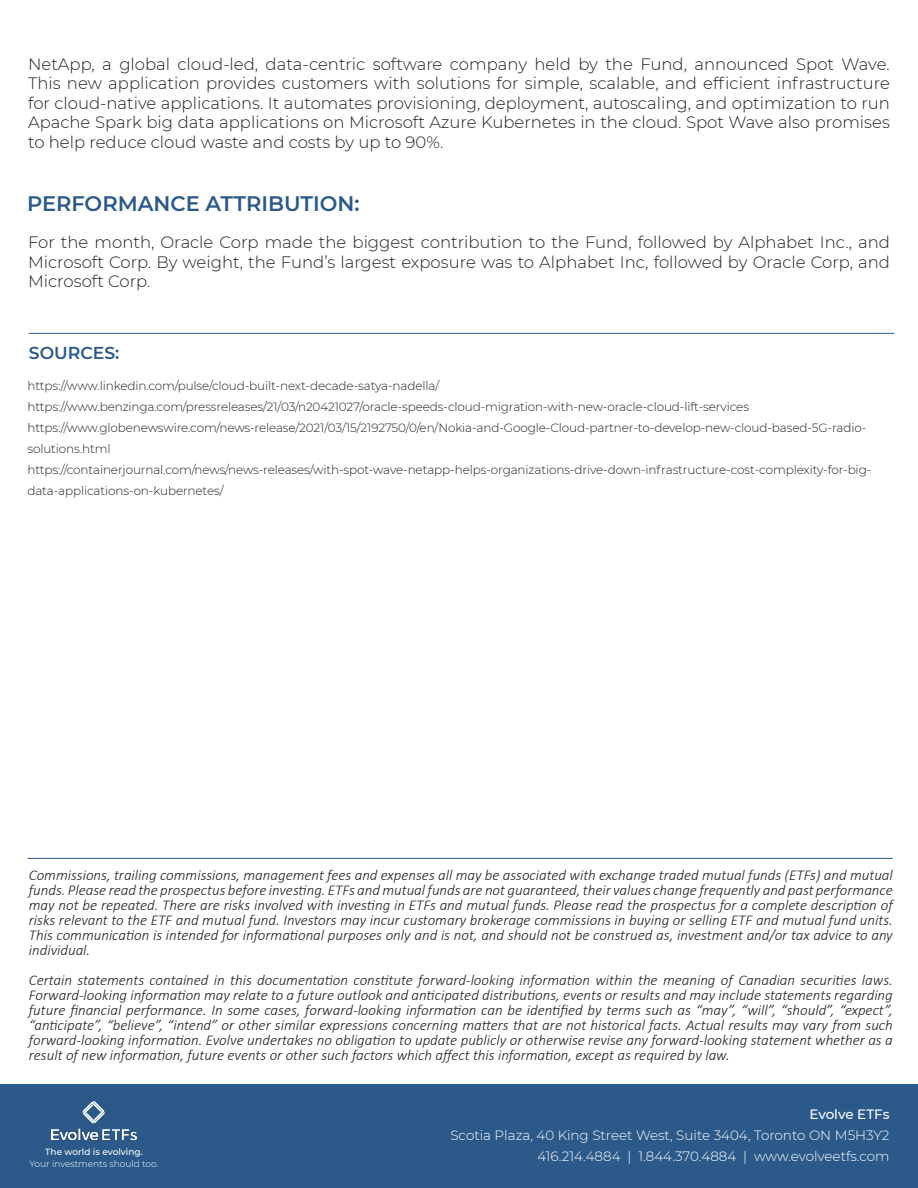
<style>
.page{position:relative;width:918px;height:1188px;background:#fff}
.page>*{position:absolute;margin:0;border:0;box-sizing:border-box;transform-origin:0 0}
.t1{font:600 21px "Montserrat";color:#2b598a}
.t2{font:600 17.25px "Montserrat";color:#2b598a}
.t3{font:300 16.5px/19.5px "Montserrat";color:#231f20;text-align:justify}
.t4{font:italic 300 15px/15px "Calibri";color:#231f20;text-align:justify}
.t5{font:300 13.5px/21px "Montserrat";color:#fff;text-align:right}
.t6{font:500 13.5px "Montserrat";letter-spacing:-.005em;color:#fff}
.t7{font:300 12px/21px "Montserrat";letter-spacing:-.01em;color:#231f20}
.t8{font:300 9px "Montserrat";color:#fff}
.t9{font:500 9px "Montserrat";color:#fff}
</style>
<div class="page">
<div style="left:0;top:1084px;width:918px;height:104px;background:#2b598a"></div>
<hr style="left:29px;top:333px;width:865px;height:1px;background:#2b598a">
<hr style="left:27px;top:858px;width:866px;height:1px;background:#2b598a">
<img style="left:52px;top:1102px;width:84px;height:38px">
<p class="t3" style="left:28px;top:54px;width:863px">NetApp, a global cloud-led, data-centric software company held by the Fund, announced Spot Wave.<br>This new application provides customers with solutions for simple, scalable, and efficient infrastructure for cloud-native applications. It automates provisioning, deployment, autoscaling, and optimization to run Apache Spark big data applications on Microsoft Azure Kubernetes in the cloud. Spot Wave also promises to help reduce cloud waste and costs by up to 90%.</p>
<p class="t1" style="left:27px;top:188px;width:334px">PERFORMANCE ATTRIBUTION:</p>
<p class="t3" style="left:28px;top:232px;width:863px">For the month, Oracle Corp made the biggest contribution to the Fund, followed by Alphabet Inc., and Microsoft Corp. By weight, the Fund’s largest exposure was to Alphabet Inc, followed by Oracle Corp, and Microsoft Corp.</p>
<p class="t2" style="left:29px;top:341px;width:92px">SOURCES:</p>
<p class="t7" style="left:27px;top:374px;width:413px">https://www.linkedin.com/pulse/cloud-built-next-decade-satya-nadella/</p>
<p class="t7" style="left:27px;top:395px;width:723px">https://www.benzinga.com/pressreleases/21/03/n20421027/oracle-speeds-cloud-migration-with-new-oracle-cloud-lift-services</p>
<p class="t7" style="left:27px;top:416px;width:841px">https://www.globenewswire.com/news-release/2021/03/15/2192750/0/en/Nokia-and-Google-Cloud-partner-to-develop-new-cloud-based-5G-radio&shy;solutions.html</p>
<p class="t7" style="left:27px;top:458px;width:845px">https://containerjournal.com/news/news-releases/with-spot-wave-netapp-helps-organizations-drive-down-infrastructure-cost-complexity-for-big&shy;data-applications-on-kubernetes/</p>
<p class="t4" style="left:29px;top:867px;width:866px">Commissions, trailing commissions, management fees and expenses all may be associated with exchange traded mutual funds (ETFs) and mutual funds. Please read the prospectus before investing. ETFs and mutual funds are not guaranteed, their values change frequently and past performance may not be repeated. There are risks involved with investing in ETFs and mutual funds. Please read the prospectus for a complete description of risks relevant to the ETF and mutual fund. Investors may incur customary brokerage commissions in buying or selling ETF and mutual fund units.<br>This communication is intended for informational purposes only and is not, and should not be construed as, investment and/or tax advice to any individual.</p>
<p class="t4" style="left:29px;top:972px;width:866px">Certain statements contained in this documentation constitute forward-looking information within the meaning of Canadian securities laws.<br>Forward-looking information may relate to a future outlook and anticipated distributions, events or results and may include statements regarding future financial performance. In some cases, forward-looking information can be identified by terms such as “may”, “will”, “should”, “expect”, “anticipate”, “believe”, “intend” or other similar expressions concerning matters that are not historical facts. Actual results may vary from such forward-looking information. Evolve undertakes no obligation to update publicly or otherwise revise any forward-looking statement whether as a result of new information, future events or other such factors which affect this information, except as required by law.</p>
<p class="t9" style="left:45px;top:1145px;width:99px">The world is evolving.</p>
<p class="t8" style="left:30px;top:1158px;width:130px">Your investments should too.</p>
<p class="t6" style="left:809px;top:1105px;width:82px">Evolve ETFs</p>
<p class="t5" style="left:450px;top:1124px;width:441px">Scotia Plaza, 40 King Street West, Suite 3404, Toronto ON M5H3Y2<br>416.214.4884 | 1.844.370.4884 | www.evolveetfs.com</p>
</div>
